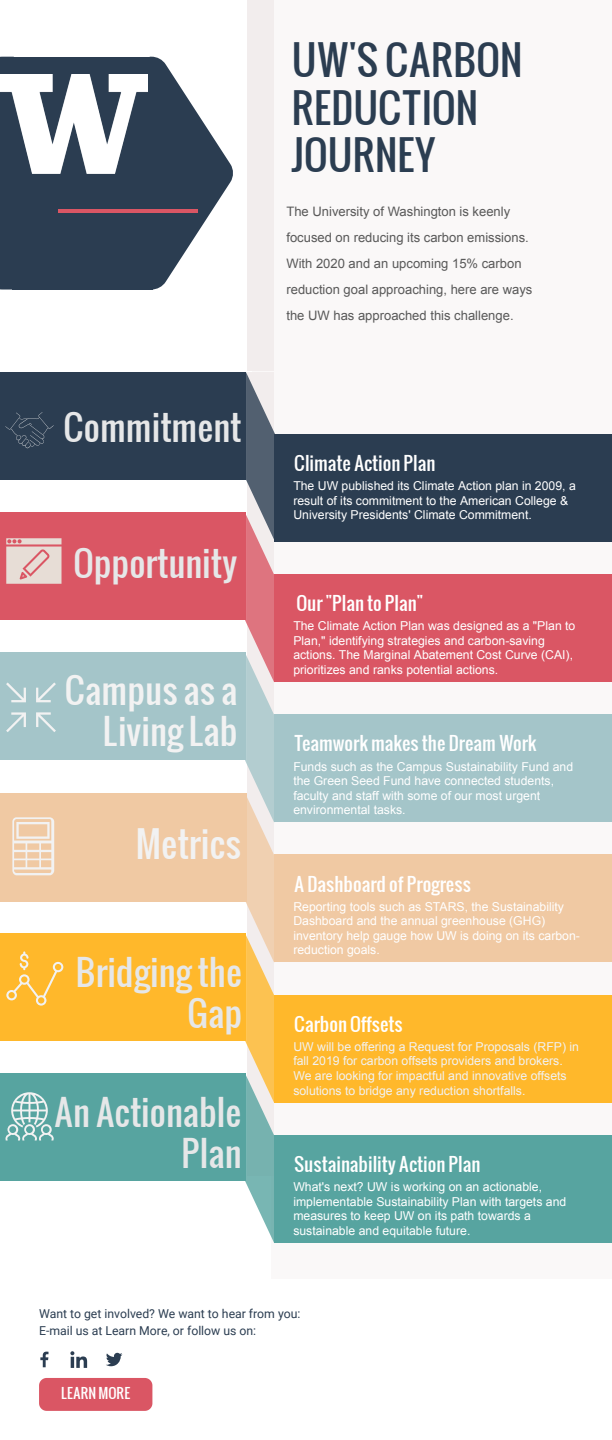
<style>
.page{position:relative;width:612px;height:1440px;background:#fff}
.page>*{position:absolute;margin:0;border:0;box-sizing:border-box;transform-origin:0 0}
.t1{font:39.8px/47.5px "Oswald";color:#2b3d51}
.t2{font:35.2px "Oswald";color:#f2f2f2}
.t3{font:34.5px/41.4px "Oswald";color:#e6e7e8;text-align:right}
.t4{font:34.5px/41.4px "Oswald";color:#f2f2f2;text-align:right}
.t5{font:18.4px "Oswald";color:#fff}
.t6{font:13.8px "Oswald";color:#fff}
.t7{font:13px/26px "Arial";color:#595959}
.t8{font:12.3px/14.6px "Arial";color:#fff}
.t9{font:12.3px/14.6px "Arial";color:#f2f2f2}
.t10{font:12.3px/16.9px "Roboto";color:#2b3d51}
</style>
<div class="page">
<div style="left:252px;top:0;width:360px;height:372px;background:#faf8f8"></div>
<div style="left:12px;top:57px;width:140px;height:233px;background:#2b3d51"></div>
<svg style="left:152px;top:57px;width:81px;height:233px"></svg>
<div style="left:0;top:57px;width:12px;height:233px;background:#2b3d51"></div>
<div style="left:247px;top:0;width:26px;height:371px;background:#f2eded"></div>
<hr style="left:58px;top:209px;width:140px;height:4px;background:#da5664">
<img style="left:0;top:74px;width:147px;height:99px">
<div style="left:272px;top:372px;width:340px;height:907px;background:#faf8f8"></div>
<div style="left:0;top:372px;width:246px;height:108px;background:#2b3d51"></div>
<div style="left:274px;top:434px;width:338px;height:108px;background:#2b3d51"></div>
<div style="left:274px;top:574px;width:338px;height:108px;background:#da5664"></div>
<div style="left:274px;top:715px;width:338px;height:107px;background:#a4c5c9"></div>
<div style="left:0;top:793px;width:247px;height:109px;background:#f0c9a3"></div>
<div style="left:274px;top:855px;width:338px;height:107px;background:#f0c9a3"></div>
<div style="left:0;top:933px;width:246px;height:108px;background:#ffb82b"></div>
<div style="left:274px;top:995px;width:338px;height:107px;background:#ffb82b"></div>
<svg style="left:245px;top:372px;width:30px;height:871px"></svg>
<div style="left:0;top:1073px;width:246px;height:108px;background:#57a4a0"></div>
<div style="left:274px;top:1135px;width:338px;height:107px;background:#57a4a0"></div>
<div style="left:0;top:512px;width:246px;height:108px;background:#da5664"></div>
<svg style="left:6px;top:538px;width:56px;height:46px;background:#e4c8c4"></svg>
<svg style="left:5px;top:1092px;width:49px;height:49px"></svg>
<svg style="left:12px;top:817px;width:42px;height:58px"></svg>
<svg style="left:5px;top:412px;width:49px;height:36px"></svg>
<div style="left:1px;top:652px;width:245px;height:108px;background:#a4c5c9"></div>
<svg style="left:6px;top:682px;width:50px;height:50px"></svg>
<svg style="left:6px;top:951px;width:57px;height:55px"></svg>
<div style="left:39px;top:1378px;width:113px;height:33px;background:#da5664"></div>
<svg style="left:70px;top:1351px;width:17px;height:17px"></svg>
<svg style="left:40px;top:1352px;width:8px;height:15px"></svg>
<svg style="left:106px;top:1353px;width:16px;height:13px"></svg>
<h3 class="t3" style="left:63px;top:406px;width:179px">Commitment</h3>
<h3 class="t3" style="left:73px;top:542px;width:165px">Opportunity</h3>
<h3 class="t4" style="left:65px;top:669px;width:175px">Campus as a<br>Living Lab</h3>
<h2 class="t2" style="left:136px;top:817px;width:107px">Metrics</h2>
<h3 class="t3" style="left:76px;top:951px;width:168px">Bridging the<br>Gap</h3>
<h3 class="t3" style="left:54px;top:1091px;width:189px">An Actionable<br>Plan</h3>
<h1 class="t1" style="left:292px;top:36px;width:232px">UW'S CARBON<br>REDUCTION<br>JOURNEY</h1>
<p class="t7" style="left:286px;top:198px;width:247px">The University of Washington is keenly focused on reducing its carbon emissions.<br>With 2020 and an upcoming 15% carbon reduction goal approaching, here are ways the UW has approached this challenge.</p>
<h3 class="t5" style="left:294px;top:449px;width:143px">Climate Action Plan</h3>
<p class="t8" style="left:293px;top:479px;width:284px">The UW published its Climate Action plan in 2009, a result of its commitment to the American College &amp;<br>University Presidents' Climate Commitment.</p>
<h3 class="t5" style="left:296px;top:589px;width:128px">Our "Plan to Plan"</h3>
<p class="t8" style="left:293px;top:619px;width:284px">The Climate Action Plan was designed as a "Plan to Plan," identifying strategies and carbon-saving actions. The Marginal Abatement Cost Curve (CAI), prioritizes and ranks potential actions.</p>
<h3 class="t5" style="left:294px;top:729px;width:244px">Teamwork makes the Dream Work</h3>
<p class="t8" style="left:293px;top:759px;width:281px">Funds such as the Campus Sustainability Fund and the Green Seed Fund have connected students, faculty and staff with some of our most urgent environmental tasks.</p>
<h3 class="t5" style="left:294px;top:870px;width:178px">A Dashboard of Progress</h3>
<p class="t8" style="left:293px;top:899px;width:288px">Reporting tools such as STARS, the Sustainability Dashboard and the annual greenhouse (GHG) inventory help gauge how UW is doing on its carbon&shy;reduction goals.</p>
<h3 class="t5" style="left:294px;top:1010px;width:110px">Carbon Offsets</h3>
<p class="t9" style="left:293px;top:1039px;width:287px">UW will be offering a Request for Proposals (RFP) in fall 2019 for carbon offsets providers and brokers.<br>We are looking for impactful and innovative offsets solutions to bridge any reduction shortfalls.</p>
<h3 class="t5" style="left:294px;top:1150px;width:188px">Sustainability Action Plan</h3>
<p class="t8" style="left:293px;top:1179px;width:274px">What's next? UW is working on an actionable, implementable Sustainability Plan with targets and measures to keep UW on its path towards a sustainable and equitable future.</p>
<p class="t10" style="left:39px;top:1306px;width:263px">Want to get involved? We want to hear from you:<br>E-mail us at Learn More, or follow us on:</p>
<p class="t6" style="left:61px;top:1383px;width:71px">LEARN MORE</p>
</div>
